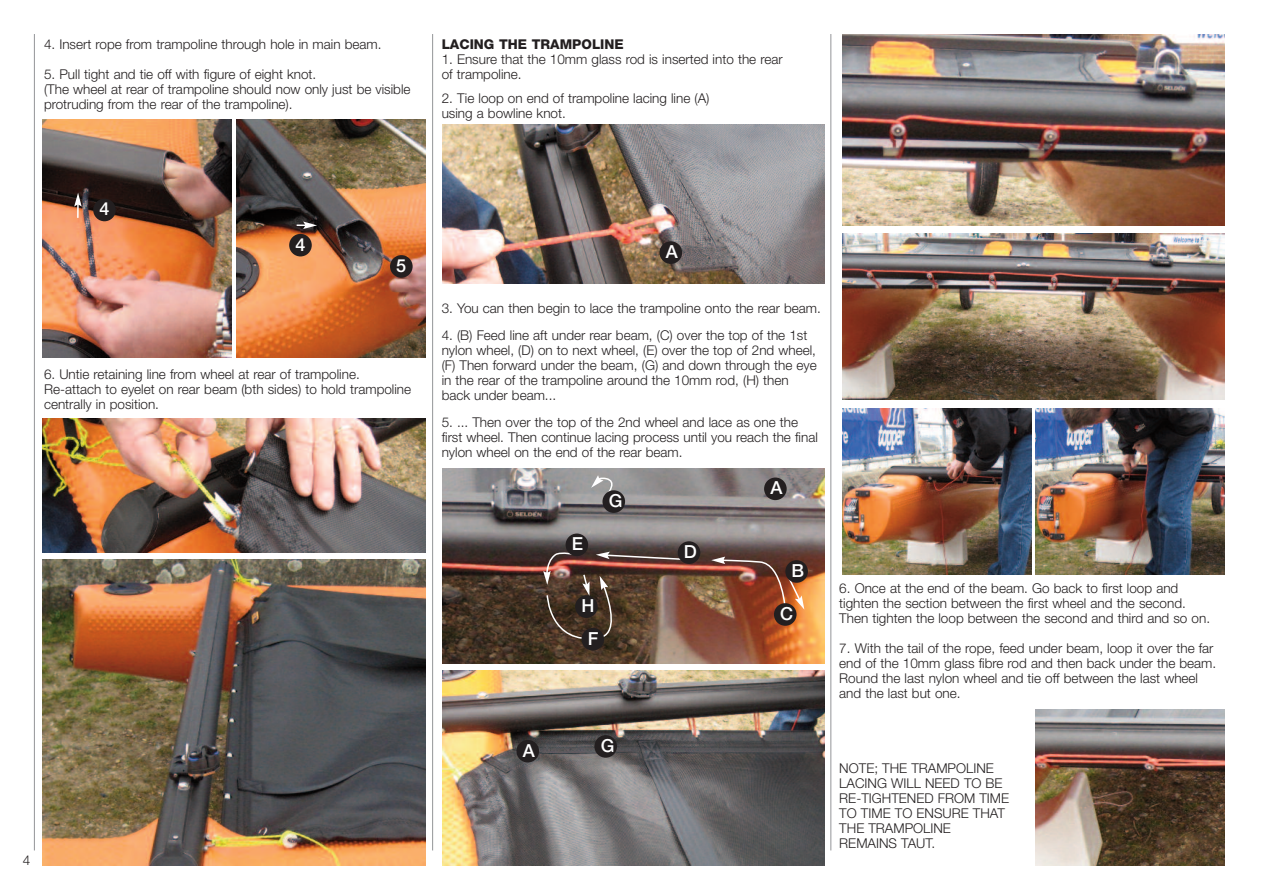
<style>
.page{position:relative;width:1263px;height:893px;background:#fff}
.page>*{position:absolute;margin:0;border:0;box-sizing:border-box;transform-origin:0 0}
.t1{font:500 18px "Helvetica Neue";color:#fff}
.t2{font:300 13.5px/15px "Helvetica Neue";color:#231f20}
.t3{font:800 13.5px "Helvetica Neue";color:#231f20}
</style>
<div class="page">
<hr style="left:34px;top:34px;width:1px;height:816px;background:#939598">
<hr style="left:830px;top:34px;width:1px;height:816px;background:#939598">
<hr style="left:432px;top:34px;width:1px;height:816px;background:#939598">
<img style="left:236px;top:119px;width:189px;height:238px">
<img style="left:442px;top:125px;width:383px;height:159px">
<img style="left:842px;top:34px;width:383px;height:191px">
<img style="left:43px;top:419px;width:382px;height:134px">
<img style="left:43px;top:560px;width:382px;height:305px">
<img style="left:842px;top:234px;width:383px;height:166px">
<img style="left:1035px;top:709px;width:190px;height:157px">
<img style="left:842px;top:408px;width:189px;height:167px">
<img style="left:442px;top:469px;width:383px;height:194px">
<img style="left:1035px;top:408px;width:190px;height:167px">
<img style="left:43px;top:119px;width:189px;height:238px">
<svg style="left:74px;top:119px;width:8px;height:100px"></svg>
<div style="left:93px;top:199px;width:23px;height:22px;background:#231f20;border-radius:50%"></div>
<svg style="left:297px;top:222px;width:20px;height:7px"></svg>
<div style="left:289px;top:234px;width:23px;height:22px;background:#231f20;border-radius:50%"></div>
<div style="left:390px;top:255px;width:23px;height:23px;background:#231f20;border-radius:50%"></div>
<img style="left:442px;top:670px;width:383px;height:195px">
<div style="left:659px;top:241px;width:23px;height:23px;background:#231f20;border-radius:50%"></div>
<img style="left:711px;top:557px;width:93px;height:56px">
<svg style="left:591px;top:475px;width:27px;height:20px"></svg>
<img style="left:543px;top:551px;width:141px;height:94px">
<div style="left:764px;top:477px;width:23px;height:23px;background:#231f20;border-radius:50%"></div>
<div style="left:602px;top:490px;width:23px;height:23px;background:#231f20;border-radius:50%"></div>
<div style="left:581px;top:628px;width:23px;height:22px;background:#231f20;border-radius:50%"></div>
<div style="left:566px;top:534px;width:22px;height:22px;background:#231f20;border-radius:50%"></div>
<div style="left:678px;top:541px;width:22px;height:23px;background:#231f20;border-radius:50%"></div>
<div style="left:774px;top:603px;width:22px;height:23px;background:#231f20;border-radius:50%"></div>
<div style="left:785px;top:560px;width:23px;height:23px;background:#231f20;border-radius:50%"></div>
<div style="left:575px;top:595px;width:23px;height:23px;background:#231f20;border-radius:50%"></div>
<div style="left:516px;top:740px;width:23px;height:22px;background:#231f20;border-radius:50%"></div>
<div style="left:594px;top:735px;width:23px;height:23px;background:#231f20;border-radius:50%"></div>
<p class="t2" style="left:44px;top:36px;width:339px">4. Insert rope from trampoline through hole in main beam.</p>
<p class="t2" style="left:44px;top:66px;width:368px">5. Pull tight and tie off with figure of eight knot.<br>(The wheel at rear of trampoline should now only just be visible protruding from the rear of the trampoline).</p>
<p class="t3" style="left:442px;top:39px;width:184px">LACING THE TRAMPOLINE</p>
<p class="t2" style="left:442px;top:51px;width:342px">1. Ensure that the 10mm glass rod is inserted into the rear of trampoline.</p>
<p class="t2" style="left:442px;top:90px;width:269px">2. Tie loop on end of trampoline lacing line (A) using a bowline knot.</p>
<h1 class="t1" style="left:99px;top:203px;width:12px">4</h1>
<h1 class="t1" style="left:295px;top:238px;width:12px">4</h1>
<h1 class="t1" style="left:396px;top:259px;width:12px">5</h1>
<p class="t2" style="left:44px;top:366px;width:369px">6. Untie retaining line from wheel at rear of trampoline.<br>Re-attach to eyelet on rear beam (bth sides) to hold trampoline centrally in position.</p>
<p class="t2" style="left:23px;top:852px;width:9px">4</p>
<h1 class="t1" style="left:666px;top:245px;width:14px">A</h1>
<p class="t2" style="left:442px;top:300px;width:381px">3. You can then begin to lace the trampoline onto the rear beam.</p>
<p class="t2" style="left:442px;top:327px;width:377px">4. (B) Feed line aft under rear beam, (C) over the top of the 1st nylon wheel, (D) on to next wheel, (E) over the top of 2nd wheel, (F) Then forward under the beam, (G) and down through the eye in the rear of the trampoline around the 10mm rod, (H) then back under beam...</p>
<p class="t2" style="left:442px;top:414px;width:378px">5. ... Then over the top of the 2nd wheel and lace as one the first wheel. Then continue lacing process until you reach the final nylon wheel on the end of the rear beam.</p>
<h1 class="t1" style="left:572px;top:537px;width:13px">E</h1>
<h1 class="t1" style="left:609px;top:494px;width:15px">G</h1>
<h1 class="t1" style="left:581px;top:599px;width:14px">H</h1>
<h1 class="t1" style="left:588px;top:632px;width:12px">F</h1>
<h1 class="t1" style="left:523px;top:744px;width:14px">A</h1>
<h1 class="t1" style="left:601px;top:739px;width:15px">G</h1>
<h1 class="t1" style="left:684px;top:545px;width:14px">D</h1>
<h1 class="t1" style="left:770px;top:481px;width:14px">A</h1>
<h1 class="t1" style="left:792px;top:564px;width:14px">B</h1>
<h1 class="t1" style="left:780px;top:607px;width:14px">C</h1>
<p class="t2" style="left:839px;top:580px;width:372px">6. Once at the end of the beam. Go back to first loop and tighten the section between the first wheel and the second.<br>Then tighten the loop between the second and third and so on.</p>
<p class="t2" style="left:839px;top:640px;width:378px">7. With the tail of the rope, feed under beam, loop it over the far end of the 10mm glass fibre rod and then back under the beam.<br>Round the last nylon wheel and tie off between the last wheel and the last but one.</p>
<p class="t2" style="left:839px;top:760px;width:171px">NOTE; THE TRAMPOLINE<br>LACING WILL NEED TO BE<br>RE-TIGHTENED FROM TIME<br>TO TIME TO ENSURE THAT<br>THE TRAMPOLINE<br>REMAINS TAUT.</p>
</div>
